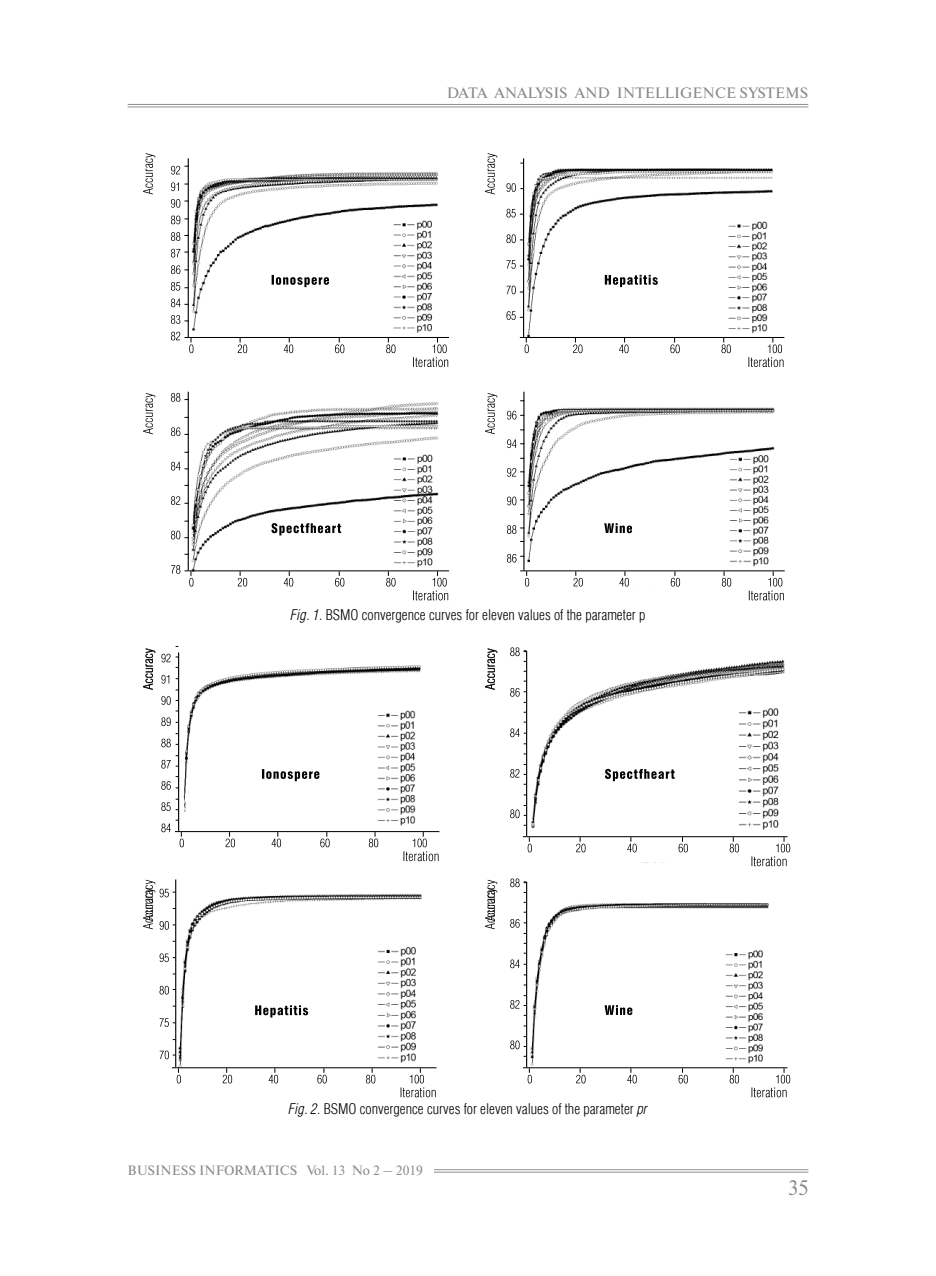
<style>
.page{position:relative;width:936px;height:1276px;background:#fff}
.page>*{position:absolute;margin:0;border:0;box-sizing:border-box;transform-origin:0 0}
.t1{font:21px "Newton C";color:#898989}
.t2{font:300 15px "Helios Cond";color:#000}
.t3{font:15px "Newton C";color:#898989}
.t4{font:13.5px "Newton C";color:#898989}
.s1{font-style:italic}
</style>
<div class="page">
<hr style="left:434px;top:1169px;width:374px;height:1px;background:#909090">
<hr style="left:434px;top:1172px;width:374px;height:1px;background:#909090">
<hr style="left:128px;top:104px;width:680px;height:1px;background:#909090">
<hr style="left:128px;top:107px;width:680px;height:1px;background:#909090">
<img style="left:152px;top:646px;width:639px;height:436px">
<img style="left:171px;top:156px;width:614px;height:439px">
<hr style="left:188px;top:158px;width:1px;height:179px;background:#000">
<hr style="left:523px;top:158px;width:1px;height:179px;background:#000">
<hr style="left:188px;top:392px;width:1px;height:178px;background:#000">
<hr style="left:523px;top:392px;width:1px;height:178px;background:#000">
<hr style="left:184px;top:337px;width:265px;height:1px;background:#000">
<hr style="left:520px;top:337px;width:264px;height:1px;background:#000">
<hr style="left:184px;top:570px;width:265px;height:1px;background:#000">
<hr style="left:520px;top:570px;width:264px;height:1px;background:#000">
<svg style="left:171px;top:332px;width:9px;height:8px"></svg>
<svg style="left:171px;top:315px;width:18px;height:9px"></svg>
<svg style="left:171px;top:298px;width:18px;height:9px"></svg>
<svg style="left:171px;top:282px;width:18px;height:9px"></svg>
<svg style="left:171px;top:265px;width:18px;height:9px"></svg>
<svg style="left:171px;top:249px;width:18px;height:8px"></svg>
<svg style="left:171px;top:232px;width:18px;height:9px"></svg>
<svg style="left:171px;top:215px;width:18px;height:9px"></svg>
<svg style="left:171px;top:199px;width:18px;height:9px"></svg>
<svg style="left:171px;top:182px;width:18px;height:9px"></svg>
<svg style="left:171px;top:166px;width:18px;height:9px"></svg>
<svg style="left:506px;top:311px;width:17px;height:9px"></svg>
<svg style="left:506px;top:285px;width:17px;height:9px"></svg>
<svg style="left:506px;top:260px;width:17px;height:9px"></svg>
<svg style="left:506px;top:234px;width:17px;height:9px"></svg>
<svg style="left:506px;top:209px;width:17px;height:8px"></svg>
<svg style="left:506px;top:183px;width:17px;height:9px"></svg>
<svg style="left:171px;top:565px;width:9px;height:9px"></svg>
<svg style="left:171px;top:530px;width:18px;height:9px"></svg>
<svg style="left:171px;top:496px;width:18px;height:9px"></svg>
<svg style="left:171px;top:462px;width:18px;height:8px"></svg>
<svg style="left:171px;top:427px;width:18px;height:9px"></svg>
<svg style="left:171px;top:393px;width:18px;height:9px"></svg>
<svg style="left:507px;top:554px;width:17px;height:8px"></svg>
<svg style="left:507px;top:525px;width:17px;height:9px"></svg>
<svg style="left:507px;top:496px;width:17px;height:9px"></svg>
<svg style="left:507px;top:468px;width:17px;height:9px"></svg>
<svg style="left:507px;top:439px;width:17px;height:9px"></svg>
<svg style="left:507px;top:411px;width:17px;height:8px"></svg>
<svg style="left:189px;top:338px;width:259px;height:29px"></svg>
<svg style="left:524px;top:338px;width:259px;height:29px"></svg>
<svg style="left:189px;top:571px;width:259px;height:29px"></svg>
<svg style="left:525px;top:571px;width:258px;height:29px"></svg>
<svg style="left:143px;top:153px;width:12px;height:41px"></svg>
<svg style="left:143px;top:648px;width:12px;height:42px"></svg>
<svg style="left:143px;top:393px;width:12px;height:41px"></svg>
<svg style="left:485px;top:153px;width:12px;height:41px"></svg>
<svg style="left:485px;top:648px;width:12px;height:42px"></svg>
<svg style="left:485px;top:393px;width:12px;height:41px"></svg>
<svg style="left:485px;top:879px;width:12px;height:50px"></svg>
<svg style="left:271px;top:523px;width:70px;height:12px"></svg>
<svg style="left:271px;top:275px;width:58px;height:12px"></svg>
<svg style="left:604px;top:275px;width:53px;height:12px"></svg>
<svg style="left:604px;top:523px;width:28px;height:10px"></svg>
<hr style="left:178px;top:652px;width:1px;height:179px;background:#000">
<hr style="left:175px;top:879px;width:1px;height:188px;background:#000">
<hr style="left:526px;top:651px;width:1px;height:185px;background:#000">
<hr style="left:526px;top:882px;width:1px;height:185px;background:#000">
<hr style="left:175px;top:831px;width:264px;height:1px;background:#000">
<hr style="left:172px;top:1067px;width:264px;height:1px;background:#000">
<hr style="left:523px;top:836px;width:264px;height:1px;background:#000">
<hr style="left:523px;top:1067px;width:264px;height:1px;background:#000">
<svg style="left:605px;top:769px;width:69px;height:12px"></svg>
<svg style="left:255px;top:1005px;width:53px;height:12px"></svg>
<svg style="left:604px;top:1005px;width:28px;height:10px"></svg>
<svg style="left:161px;top:799px;width:17px;height:12px"></svg>
<svg style="left:161px;top:776px;width:17px;height:14px"></svg>
<svg style="left:161px;top:755px;width:17px;height:13px"></svg>
<svg style="left:161px;top:733px;width:17px;height:14px"></svg>
<svg style="left:161px;top:717px;width:17px;height:9px"></svg>
<svg style="left:161px;top:696px;width:17px;height:15px"></svg>
<svg style="left:161px;top:675px;width:8px;height:8px"></svg>
<svg style="left:161px;top:653px;width:17px;height:15px"></svg>
<svg style="left:160px;top:1050px;width:15px;height:9px"></svg>
<svg style="left:160px;top:1018px;width:15px;height:9px"></svg>
<svg style="left:159px;top:985px;width:16px;height:9px"></svg>
<svg style="left:159px;top:953px;width:16px;height:9px"></svg>
<svg style="left:143px;top:879px;width:32px;height:50px"></svg>
<svg style="left:510px;top:805px;width:16px;height:13px"></svg>
<svg style="left:510px;top:764px;width:16px;height:13px"></svg>
<svg style="left:510px;top:728px;width:16px;height:9px"></svg>
<svg style="left:510px;top:688px;width:16px;height:8px"></svg>
<svg style="left:510px;top:647px;width:16px;height:15px"></svg>
<svg style="left:510px;top:1036px;width:16px;height:13px"></svg>
<svg style="left:510px;top:995px;width:16px;height:13px"></svg>
<svg style="left:510px;top:959px;width:16px;height:9px"></svg>
<svg style="left:510px;top:919px;width:16px;height:8px"></svg>
<svg style="left:510px;top:878px;width:16px;height:15px"></svg>
<svg style="left:161px;top:819px;width:277px;height:42px"></svg>
<svg style="left:177px;top:1068px;width:258px;height:29px"></svg>
<svg style="left:527px;top:837px;width:263px;height:29px"></svg>
<svg style="left:527px;top:1068px;width:263px;height:29px"></svg>
<svg style="left:262px;top:769px;width:57px;height:12px"></svg>
<p class="t3" style="left:446px;top:87px;width:363px">DATA ANALYSIS AND INTELLIGENCE SYSTEMS</p>
<p class="t2" style="left:290px;top:607px;width:356px"><span class="s1">Fig. 1.</span> BSMO convergence curves for eleven values of the parameter p</p>
<p class="t2" style="left:288px;top:1101px;width:360px"><span class="s1">Fig. 2</span>. BSMO convergence curves for eleven values of the parameter <span class="s1">pr</span></p>
<p class="t4" style="left:128px;top:1165px;width:297px">BUSINESS INFORMATICS Vol. 13 No 2 – 2019</p>
<h1 class="t1" style="left:787px;top:1180px;width:23px">35</h1>
</div>
